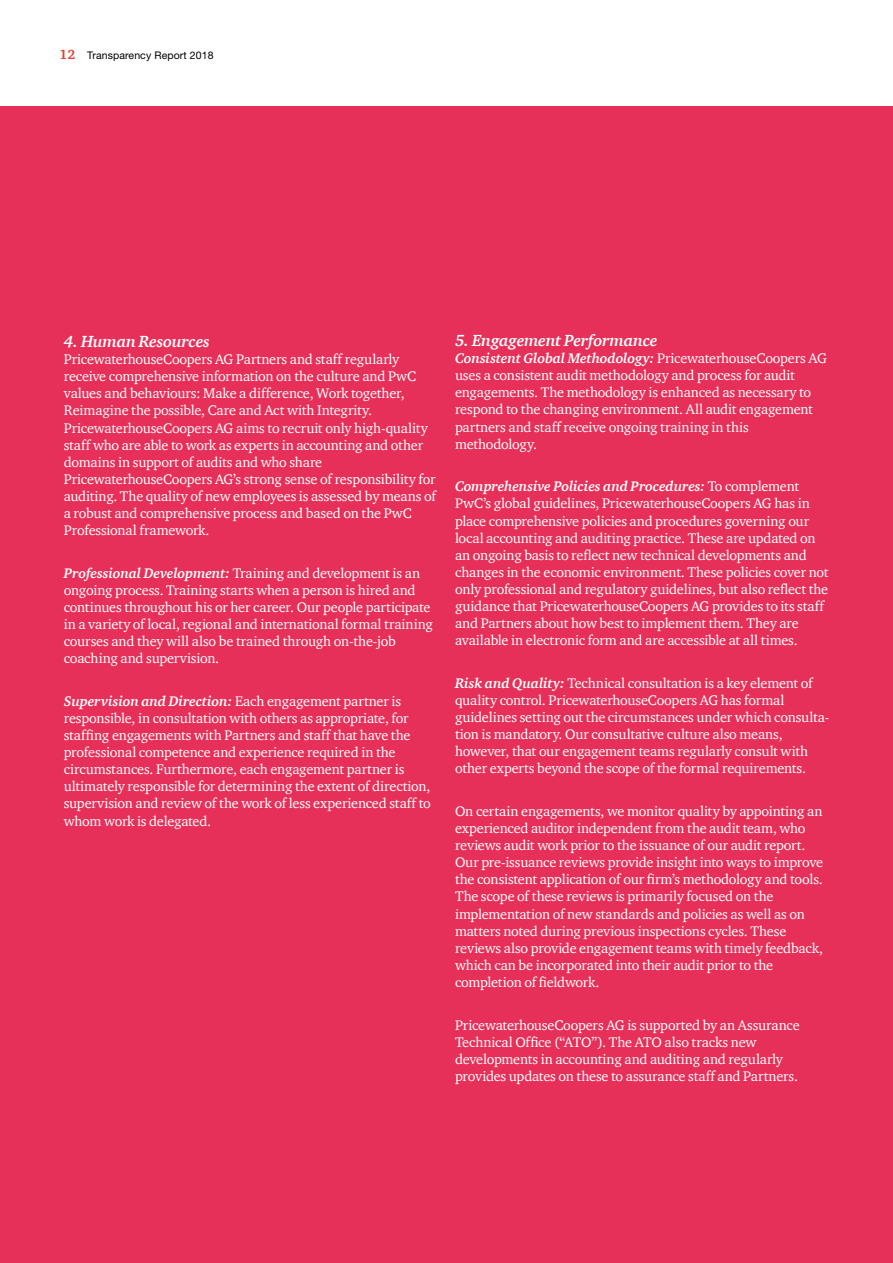
<style>
.page{position:relative;width:893px;height:1263px;background:#fff}
.page>*{position:absolute;margin:0;border:0;box-sizing:border-box;transform-origin:0 0}
.Leadtext{font:italic 700 16.5px "ITC Charter Com";letter-spacing:-.01em;color:#fff}
.Leadtext-2{font:14.25px/17.1px "ITC Charter Com";letter-spacing:-.01em;color:#fff}
.t1{font:10.5px "Helvetica Neue LT Std";letter-spacing:.01em;color:#000}
.s1{font-family:"ITC Charter Com";font-weight:700;font-size:13.5px;color:#e83c30}
.s2{font-weight:700;font-style:italic}
</style>
<div class="page">
<div style="left:0;top:106px;width:893px;height:1157px;background:#e73059"></div>
<p class="t1" style="left:60px;top:49px;width:156px"><span class="s1">12</span> Transparency Report 2018</p>
<p class="Leadtext" style="left:64px;top:331px;width:148px">4. Human Resources</p>
<p class="Leadtext-2" style="left:64px;top:350px;width:374px">PricewaterhouseCoopers AG Partners and staff regularly receive comprehensive information on the culture and PwC values and behaviours: Make a difference, Work together, Reimagine the possible, Care and Act with Integrity.<br>PricewaterhouseCoopers AG aims to recruit only high-quality staff who are able to work as experts in accounting and other domains in support of audits and who share PricewaterhouseCoopers AG’s strong sense of responsibility for auditing. The quality of new employees is assessed by means of a robust and comprehensive process and based on the PwC Professional framework.</p>
<p class="Leadtext-2" style="left:64px;top:564px;width:371px"><span class="s2">Professional Development:</span> Training and development is an ongoing process. Training starts when a person is hired and continues throughout his or her career. Our people participate in a variety of local, regional and international formal training courses and they will also be trained through on-the-job coaching and supervision.</p>
<p class="Leadtext-2" style="left:64px;top:692px;width:369px"><span class="s2">Supervision and Direction:</span> Each engagement partner is responsible, in consultation with others as appropriate, for staffing engagements with Partners and staff that have the professional competence and experience required in the circumstances. Furthermore, each engagement partner is ultimately responsible for determining the extent of direction, supervision and review of the work of less experienced staff to whom work is delegated.</p>
<p class="Leadtext" style="left:455px;top:330px;width:204px">5. Engagement Performance</p>
<p class="Leadtext-2" style="left:455px;top:350px;width:373px"><span class="s2">Consistent Global Methodology:</span> PricewaterhouseCoopers AG uses a consistent audit methodology and process for audit engagements. The methodology is enhanced as necessary to respond to the changing environment. All audit engagement partners and staff receive ongoing training in this methodology.</p>
<p class="Leadtext-2" style="left:455px;top:478px;width:375px"><span class="s2">Comprehensive Policies and Procedures:</span> To complement PwC’s global guidelines, PricewaterhouseCoopers AG has in place comprehensive policies and procedures governing our local accounting and auditing practice. These are updated on an ongoing basis to reflect new technical developments and changes in the economic environment. These policies cover not only professional and regulatory guidelines, but also reflect the guidance that PricewaterhouseCoopers AG provides to its staff and Partners about how best to implement them. They are available in electronic form and are accessible at all times.</p>
<p class="Leadtext-2" style="left:455px;top:674px;width:376px"><span class="s2">Risk and Quality:</span> Technical consultation is a key element of quality control. PricewaterhouseCoopers AG has formal guidelines setting out the circumstances under which consulta&shy;tion is mandatory. Our consultative culture also means, however, that our engagement teams regularly consult with other experts beyond the scope of the formal requirements.</p>
<p class="Leadtext-2" style="left:455px;top:802px;width:370px">On certain engagements, we monitor quality by appointing an experienced auditor independent from the audit team, who reviews audit work prior to the issuance of our audit report.<br>Our pre-issuance reviews provide insight into ways to improve the consistent application of our firm’s methodology and tools.<br>The scope of these reviews is primarily focused on the implementation of new standards and policies as well as on matters noted during previous inspections cycles. These reviews also provide engagement teams with timely feedback, which can be incorporated into their audit prior to the completion of fieldwork.</p>
<p class="Leadtext-2" style="left:455px;top:1016px;width:346px">PricewaterhouseCoopers AG is supported by an Assurance Technical Office (“ATO”). The ATO also tracks new developments in accounting and auditing and regularly provides updates on these to assurance staff and Partners.</p>
</div>
